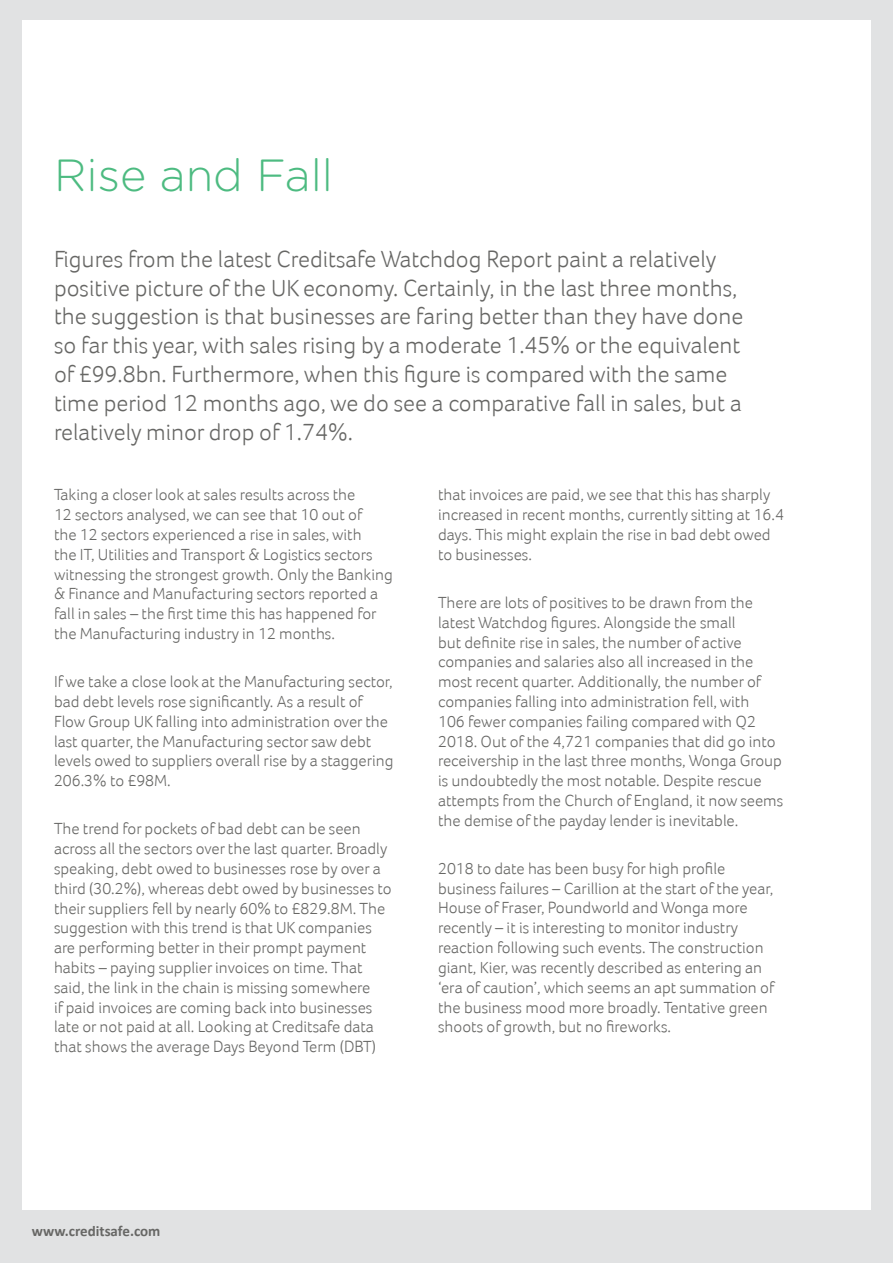
<style>
.page{position:relative;width:893px;height:1263px;background:#e1e2e3}
.page>*{position:absolute;margin:0;border:0;box-sizing:border-box;transform-origin:0 0}
.t1{font:300 45px "Gotham Rounded";color:#4dbb81}
.t2{font:300 24px/28.8px "Foco";color:#676765}
.t3{font:300 16.5px/19.8px "Foco";color:#676765}
.t4{font:700 15px "Calibri";color:#676765}
</style>
<div class="page">
<div style="left:22px;top:20px;width:849px;height:1190px;background:#fff"></div>
<h1 class="t1" style="left:54px;top:145px;width:281px">Rise and Fall</h1>
<p class="t2" style="left:54px;top:244px;width:691px">Figures from the latest Creditsafe Watchdog Report paint a relatively positive picture of the UK economy. Certainly, in the last three months, the suggestion is that businesses are faring better than they have done so far this year, with sales rising by a moderate 1.45% or the equivalent of £99.8bn. Furthermore, when this figure is compared with the same time period 12 months ago, we do see a comparative fall in sales, but a relatively minor drop of 1.74%.</p>
<p class="t3" style="left:54px;top:485px;width:340px">Taking a closer look at sales results across the<br>12 sectors analysed, we can see that 10 out of<br>the 12 sectors experienced a rise in sales, with<br>the IT, Utilities and Transport &amp; Logistics sectors witnessing the strongest growth. Only the Banking &amp; Finance and Manufacturing sectors reported a fall in sales – the first time this has happened for the Manufacturing industry in 12 months.</p>
<p class="t3" style="left:54px;top:672px;width:341px">If we take a close look at the Manufacturing sector, bad debt levels rose significantly. As a result of Flow Group UK falling into administration over the last quarter, the Manufacturing sector saw debt levels owed to suppliers overall rise by a staggering 206.3% to £98M.</p>
<p class="t3" style="left:54px;top:819px;width:339px">The trend for pockets of bad debt can be seen across all the sectors over the last quarter. Broadly speaking, debt owed to businesses rose by over a third (30.2%), whereas debt owed by businesses to their suppliers fell by nearly 60% to £829.8M. The suggestion with this trend is that UK companies are performing better in their prompt payment habits – paying supplier invoices on time. That said, the link in the chain is missing somewhere<br>if paid invoices are coming back into businesses late or not paid at all. Looking at Creditsafe data that shows the average Days Beyond Term (DBT)</p>
<p class="t3" style="left:438px;top:485px;width:347px">that invoices are paid, we see that this has sharply increased in recent months, currently sitting at 16.4 days. This might explain the rise in bad debt owed to businesses.</p>
<p class="t3" style="left:438px;top:592px;width:347px">There are lots of positives to be drawn from the latest Watchdog figures. Alongside the small<br>but definite rise in sales, the number of active companies and salaries also all increased in the most recent quarter. Additionally, the number of companies falling into administration fell, with<br>106 fewer companies failing compared with Q2<br>2018. Out of the 4,721 companies that did go into receivership in the last three months, Wonga Group is undoubtedly the most notable. Despite rescue attempts from the Church of England, it now seems the demise of the payday lender is inevitable.</p>
<p class="t3" style="left:438px;top:858px;width:338px">2018 to date has been busy for high profile business failures – Carillion at the start of the year, House of Fraser, Poundworld and Wonga more recently – it is interesting to monitor industry reaction following such events. The construction giant, Kier, was recently described as entering an ‘era of caution’, which seems an apt summation of the business mood more broadly. Tentative green shoots of growth, but no fireworks.</p>
<p class="t4" style="left:32px;top:1220px;width:130px">www.creditsafe.com</p>
</div>
